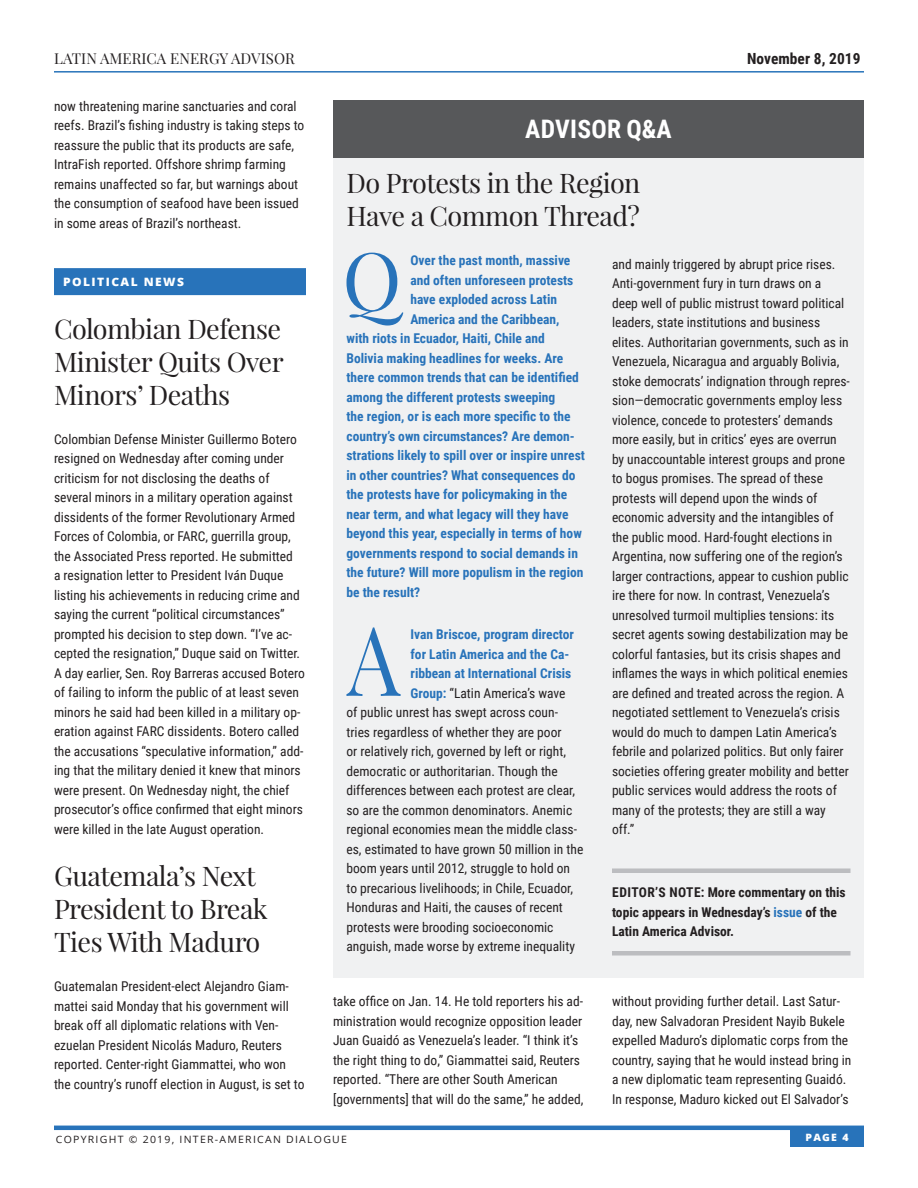
<style>
.page{position:relative;width:918px;height:1188px;background:#fff}
.page>*{position:absolute;margin:0;border:0;box-sizing:border-box;transform-origin:0 0}
.Answer_Text_-_Drop_C{font:96.15px "Playfair Display";color:#2873ba;scale:.88 1}
.Question_Text_-_Drop{font:80.1px "Playfair Display";color:#2873ba}
.Subhead_18pt{font:27px/33px "Playfair Display";letter-spacing:-.02em;color:#231f20}
.White_Section_Titles{font:700 25.5px "Roboto Condensed";letter-spacing:.01em;color:#fff}
.t1{font:700 15.3px "Roboto Condensed";letter-spacing:.005em;color:#231f20}
.t2{font:15px "Playfair Display";letter-spacing:.005em;color:#231f20}
.Main_Body_Text{font:13.5px/19.5px "Roboto Condensed";color:#231f20}
.Answer_Text_-_Drop_C-2{font:13.5px/19.5px "Roboto Condensed";color:#231f20}
.Question_Text_-_Drop-2{font:700 13.5px "Roboto Condensed";color:#2873ba}
.Editors_Note{font:700 13.5px/19.5px "Roboto Condensed";color:#231f20}
.Answer_Text_-_Drop_C-3{font:700 13.5px "Roboto Condensed";color:#2873ba}
.Sections_-_with_Ener{font:800 11.55px "Open Sans";letter-spacing:.12em;color:#fff;scale:1.04 1}
.t3{font:10.05px "Open Sans";letter-spacing:.12em;color:#231f20;scale:1.04 1}
.t4{font:800 10.05px "Open Sans";color:#fff;scale:1.04 1}
.s1{font-weight:700;color:#2873ba}
.s2{color:#2873ba}
</style>
<div class="page">
<hr style="left:54px;top:1126px;width:810px;height:4px;background:#2873ba">
<div style="left:790px;top:1129px;width:74px;height:18px;background:#2873ba"></div>
<hr style="left:54px;top:71px;width:810px;height:2px;background:#2873ba">
<div style="left:54px;top:268px;width:252px;height:27px;background:#2873ba"></div>
<div style="left:333px;top:151px;width:531px;height:827px;background:#f0f1f2"></div>
<div style="left:612px;top:868px;width:238px;height:5px;background:#bcbdc0"></div>
<div style="left:612px;top:951px;width:238px;height:5px;background:#bcbdc0"></div>
<div style="left:333px;top:100px;width:531px;height:58px;background:#57585a"></div>
<p class="t2" style="left:54px;top:49px;width:242px">LATIN AMERICA ENERGY ADVISOR</p>
<p class="t1" style="left:747px;top:47px;width:115px">November 8, 2019</p>
<p class="Main_Body_Text" style="left:54px;top:96px;width:252px">now threatening marine sanctuaries and coral reefs. Brazil’s fishing industry is taking steps to reassure the public that its products are safe, IntraFish reported. Offshore shrimp farming remains unaffected so far, but warnings about the consumption of seafood have been issued in some areas of Brazil’s northeast.</p>
<p class="White_Section_Titles" style="left:525px;top:111px;width:148px">ADVISOR Q&amp;A</p>
<p class="Subhead_18pt" style="left:346px;top:167px;width:295px">Do Protests in the Region<br>Have a Common Thread?</p>
<p class="Question_Text_-_Drop" style="left:342px;top:230px;width:61px">Q</p>
<p class="Question_Text_-_Drop-2" style="left:410px;top:251px;width:162px">Over the past month, massive</p>
<p class="Answer_Text_-_Drop_C-2" style="left:612px;top:253px;width:239px">and mainly triggered by abrupt price rises.<br>Anti-government fury in turn draws on a deep well of public mistrust toward political leaders, state institutions and business elites. Authoritarian governments, such as in Venezuela, Nicaragua and arguably Bolivia, stoke democrats’ indignation through repres&shy;sion—democratic governments employ less violence, concede to protesters’ demands more easily, but in critics’ eyes are overrun by unaccountable interest groups and prone to bogus promises. The spread of these protests will depend upon the winds of economic adversity and the intangibles of the public mood. Hard-fought elections in Argentina, now suffering one of the region’s larger contractions, appear to cushion public ire there for now. In contrast, Venezuela’s unresolved turmoil multiplies tensions: its secret agents sowing destabilization may be colorful fantasies, but its crisis shapes and inflames the ways in which political enemies are defined and treated across the region. A negotiated settlement to Venezuela’s crisis would do much to dampen Latin America’s febrile and polarized politics. But only fairer societies offering greater mobility and better public services would address the roots of many of the protests; they are still a way off.”</p>
<p class="Question_Text_-_Drop-2" style="left:410px;top:271px;width:165px">and often unforeseen protests</p>
<p class="Question_Text_-_Drop-2" style="left:410px;top:290px;width:148px">have exploded across Latin</p>
<p class="Question_Text_-_Drop-2" style="left:410px;top:310px;width:151px">America and the Caribbean,</p>
<p class="Question_Text_-_Drop-2" style="left:346px;top:329px;width:200px">with riots in Ecuador, Haiti, Chile and</p>
<p class="Question_Text_-_Drop-2" style="left:346px;top:349px;width:218px">Bolivia making headlines for weeks. Are</p>
<p class="Question_Text_-_Drop-2" style="left:346px;top:368px;width:234px">there common trends that can be identified</p>
<p class="Question_Text_-_Drop-2" style="left:346px;top:388px;width:210px">among the different protests sweeping</p>
<p class="Question_Text_-_Drop-2" style="left:346px;top:407px;width:226px">the region, or is each more specific to the</p>
<p class="Question_Text_-_Drop-2" style="left:346px;top:427px;width:230px">country’s own circumstances? Are demon-</p>
<p class="Question_Text_-_Drop-2" style="left:346px;top:446px;width:240px">strations likely to spill over or inspire unrest</p>
<p class="Question_Text_-_Drop-2" style="left:346px;top:466px;width:231px">in other countries? What consequences do</p>
<p class="Question_Text_-_Drop-2" style="left:346px;top:485px;width:222px">the protests have for policymaking in the</p>
<p class="Question_Text_-_Drop-2" style="left:346px;top:505px;width:224px">near term, and what legacy will they have</p>
<p class="Question_Text_-_Drop-2" style="left:346px;top:524px;width:237px">beyond this year, especially in terms of how</p>
<p class="Question_Text_-_Drop-2" style="left:346px;top:544px;width:233px">governments respond to social demands in</p>
<p class="Question_Text_-_Drop-2" style="left:346px;top:563px;width:238px">the future? Will more populism in the region</p>
<p class="Question_Text_-_Drop-2" style="left:346px;top:583px;width:75px">be the result?</p>
<p class="Answer_Text_-_Drop_C" style="left:347px;top:600px;width:62px">A</p>
<p class="Answer_Text_-_Drop_C-3" style="left:411px;top:625px;width:165px">Ivan Briscoe, program director</p>
<p class="Sections_-_with_Ener" style="left:63px;top:273px;width:118px">POLITICAL NEWS</p>
<p class="Subhead_18pt" style="left:54px;top:312px;width:231px;text-align:justify">Colombian Defense Minister Quits Over Minors’ Deaths</p>
<p class="Main_Body_Text" style="left:54px;top:429px;width:252px">Colombian Defense Minister Guillermo Botero resigned on Wednesday after coming under criticism for not disclosing the deaths of several minors in a military operation against dissidents of the former Revolutionary Armed Forces of Colombia, or FARC, guerrilla group, the Associated Press reported. He submitted<br>a resignation letter to President Iván Duque listing his achievements in reducing crime and saying the current “political circumstances” prompted his decision to step down. “I’ve ac&shy;cepted the resignation,” Duque said on Twitter.<br>A day earlier, Sen. Roy Barreras accused Botero of failing to inform the public of at least seven minors he said had been killed in a military op&shy;eration against FARC dissidents. Botero called the accusations “speculative information,” add&shy;ing that the military denied it knew that minors were present. On Wednesday night, the chief prosecutor’s office confirmed that eight minors were killed in the late August operation.</p>
<p class="Subhead_18pt" style="left:54px;top:859px;width:215px">Guatemala’s Next<br>President to Break<br>Ties With Maduro</p>
<p class="Main_Body_Text" style="left:54px;top:976px;width:252px">Guatemalan President-elect Alejandro Giam&shy;mattei said Monday that his government will break off all diplomatic relations with Ven&shy;ezuelan President Nicolás Maduro, Reuters reported. Center-right Giammattei, who won the country’s runoff election in August, is set to</p>
<p class="Answer_Text_-_Drop_C-3" style="left:411px;top:644px;width:160px">for Latin America and the Ca-</p>
<p class="Answer_Text_-_Drop_C-3" style="left:411px;top:664px;width:162px">ribbean at International Crisis</p>
<p class="Answer_Text_-_Drop_C-2" style="left:411px;top:682px;width:157px"><span class="s1">Group:</span> “Latin America’s wave</p>
<p class="Answer_Text_-_Drop_C-2" style="left:346px;top:702px;width:213px">of public unrest has swept across coun-</p>
<p class="Answer_Text_-_Drop_C-2" style="left:346px;top:721px;width:217px">tries regardless of whether they are poor</p>
<p class="Answer_Text_-_Drop_C-2" style="left:346px;top:741px;width:221px">or relatively rich, governed by left or right,</p>
<p class="Answer_Text_-_Drop_C-2" style="left:346px;top:760px;width:213px">democratic or authoritarian. Though the</p>
<p class="Answer_Text_-_Drop_C-2" style="left:346px;top:780px;width:230px">differences between each protest are clear,</p>
<p class="Answer_Text_-_Drop_C-2" style="left:346px;top:799px;width:227px">so are the common denominators. Anemic</p>
<p class="Answer_Text_-_Drop_C-2" style="left:346px;top:819px;width:232px">regional economies mean the middle class-</p>
<p class="Answer_Text_-_Drop_C-2" style="left:346px;top:838px;width:238px">es, estimated to have grown 50 million in the</p>
<p class="Answer_Text_-_Drop_C-2" style="left:346px;top:858px;width:225px">boom years until 2012, struggle to hold on</p>
<p class="Answer_Text_-_Drop_C-2" style="left:346px;top:877px;width:228px">to precarious livelihoods; in Chile, Ecuador,</p>
<p class="Answer_Text_-_Drop_C-2" style="left:346px;top:897px;width:218px">Honduras and Haiti, the causes of recent</p>
<p class="Answer_Text_-_Drop_C-2" style="left:346px;top:916px;width:209px">protests were brooding socioeconomic</p>
<p class="Answer_Text_-_Drop_C-2" style="left:346px;top:936px;width:230px">anguish, made worse by extreme inequality</p>
<p class="Editors_Note" style="left:612px;top:882px;width:235px">EDITOR’S NOTE: More commentary on this topic appears in Wednesday’s <span class="s2">issue</span> of the<br>Latin America Advisor.</p>
<p class="Main_Body_Text" style="left:333px;top:991px;width:252px">take office on Jan. 14. He told reporters his ad&shy;ministration would recognize opposition leader Juan Guaidó as Venezuela’s leader. “I think it’s the right thing to do,” Giammattei said, Reuters reported. “There are other South American [governments] that will do the same,” he added,</p>
<p class="Main_Body_Text" style="left:612px;top:991px;width:241px">without providing further detail. Last Satur&shy;day, new Salvadoran President Nayib Bukele expelled Maduro’s diplomatic corps from the country, saying that he would instead bring in a new diplomatic team representing Guaidó.<br>In response, Maduro kicked out El Salvador’s</p>
<p class="t3" style="left:56px;top:1132px;width:281px">COPYRIGHT © 2019, INTER-AMERICAN DIALOGUE</p>
<p class="t4" style="left:806px;top:1129px;width:43px">PAGE 4</p>
</div>
